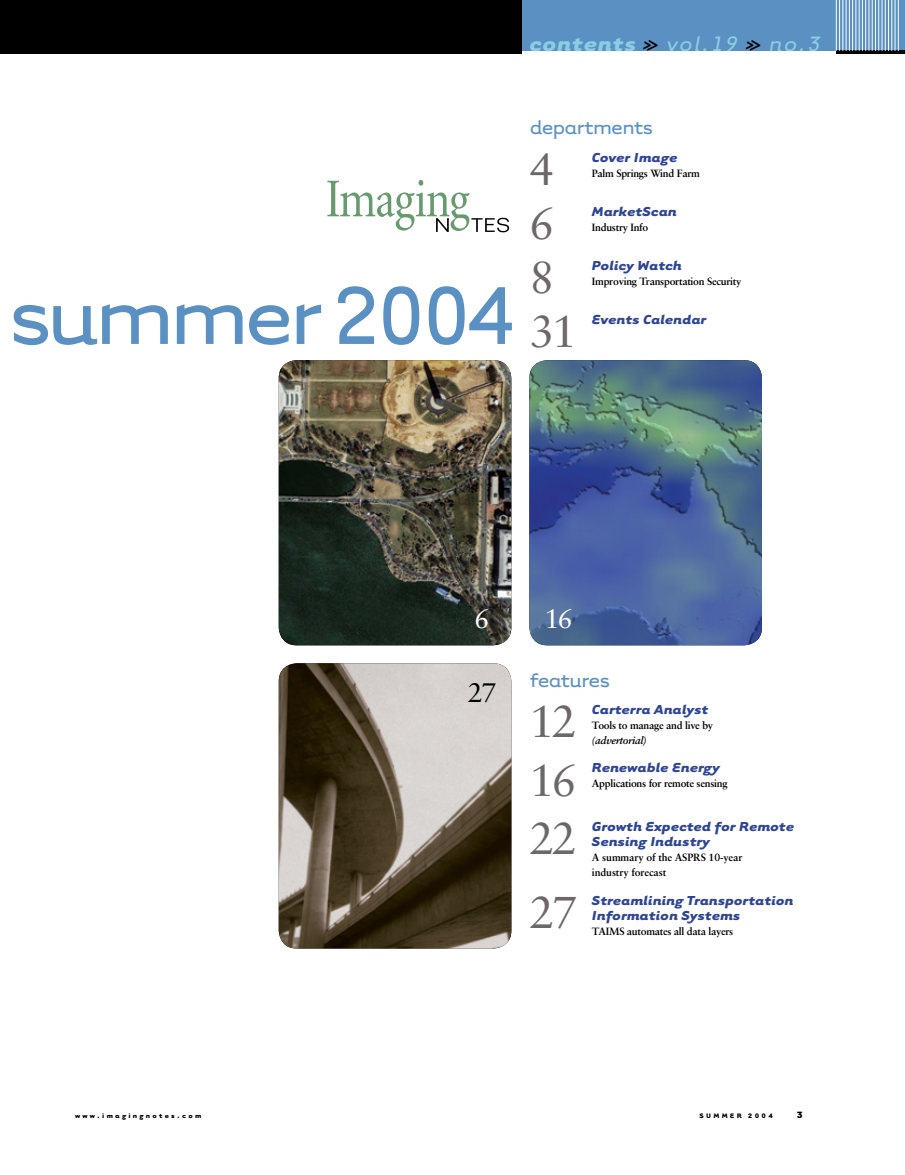
<style>
.page{position:relative;width:905px;height:1175px;background:#fff}
.page>*{position:absolute;margin:0;border:0;box-sizing:border-box;transform-origin:0 0}
.CL{font:94.5px "Tarzana Wide";letter-spacing:-.08em;color:#5b90c2}
.TOC_number{font:45px "Sabon";letter-spacing:-.06em;color:#6d676a}
.TOC_number-2{font:27px "Sabon";color:#fff}
.TOC_number-3{font:27px "Sabon";color:#000}
.CL-2{font:italic 24px "Tarzana Wide";letter-spacing:.03em;color:#8acee4}
.Dept_BT_rr_si{font:22.5px "Tarzana Wide";letter-spacing:-.06em;color:#5b90c2}
.TOC_SB{font:italic 700 15px/15px "Tarzana Wide";color:#2e4595}
.TOC_BT{font:700 10.5px/15px "Sabon";letter-spacing:-.025em;color:#000}
.Folio_DATE{font:700 7.5px "Tarzana Wide";letter-spacing:.3em;color:#000}
.s1{font-weight:700}
.s2{color:#000}
.s3{font-style:italic}
</style>
<div class="page">
<div style="left:0;top:0;width:904px;height:51px;background:#5b90c2"></div>
<div style="left:0;top:0;width:522px;height:54px;background:#000"></div>
<hr style="left:836px;top:51px;width:68px;height:3px;background:#000">
<hr style="left:836px;top:0;width:1px;height:51px;background:#fff">
<hr style="left:839px;top:0;width:1px;height:51px;background:#fff">
<hr style="left:842px;top:0;width:1px;height:51px;background:#fff">
<hr style="left:845px;top:0;width:1px;height:51px;background:#fff">
<hr style="left:849px;top:0;width:1px;height:51px;background:#fff">
<hr style="left:852px;top:0;width:1px;height:51px;background:#fff">
<hr style="left:855px;top:0;width:1px;height:51px;background:#fff">
<hr style="left:858px;top:0;width:1px;height:51px;background:#fff">
<hr style="left:862px;top:0;width:1px;height:51px;background:#fff">
<hr style="left:865px;top:0;width:1px;height:51px;background:#fff">
<hr style="left:868px;top:0;width:1px;height:51px;background:#fff">
<hr style="left:871px;top:0;width:1px;height:51px;background:#fff">
<hr style="left:875px;top:0;width:1px;height:51px;background:#fff">
<hr style="left:878px;top:0;width:1px;height:51px;background:#fff">
<hr style="left:881px;top:0;width:1px;height:51px;background:#fff">
<hr style="left:884px;top:0;width:1px;height:51px;background:#fff">
<hr style="left:888px;top:0;width:1px;height:51px;background:#fff">
<hr style="left:891px;top:0;width:1px;height:51px;background:#fff">
<hr style="left:894px;top:0;width:1px;height:51px;background:#fff">
<hr style="left:897px;top:0;width:1px;height:51px;background:#fff">
<img style="left:529px;top:360px;width:233px;height:285px;border-radius:18px">
<img style="left:279px;top:360px;width:232px;height:285px;border-radius:18px">
<img style="left:279px;top:663px;width:232px;height:285px;border-radius:18px">
<svg style="left:327px;top:180px;width:182px;height:52px"></svg>
<p class="CL-2" style="left:530px;top:28px;width:293px"><span class="s1">contents</span> <span class="s2">»</span> vol.19 <span class="s2">»</span> no.3</p>
<p class="Dept_BT_rr_si" style="left:529px;top:113px;width:125px">departments</p>
<p class="TOC_number" style="left:529px;top:142px;width:27px">4</p>
<p class="TOC_SB" style="left:592px;top:149px;width:87px">Cover Image</p>
<p class="TOC_BT" style="left:592px;top:165px;width:109px">Palm Springs Wind Farm</p>
<p class="CL" style="left:7px;top:255px;width:512px">summer 2004</p>
<p class="TOC_number" style="left:529px;top:196px;width:27px">6</p>
<p class="TOC_SB" style="left:592px;top:203px;width:87px">MarketScan</p>
<p class="TOC_BT" style="left:592px;top:219px;width:58px">Industry Info</p>
<p class="TOC_number" style="left:529px;top:250px;width:27px">8</p>
<p class="TOC_SB" style="left:592px;top:257px;width:92px">Policy Watch</p>
<p class="TOC_BT" style="left:592px;top:273px;width:151px">Improving Transportation Security</p>
<p class="TOC_number" style="left:529px;top:304px;width:49px">31</p>
<p class="TOC_SB" style="left:592px;top:311px;width:116px">Events Calendar</p>
<p class="TOC_number-2" style="left:474px;top:602px;width:17px">6</p>
<p class="TOC_number-2" style="left:544px;top:602px;width:30px">16</p>
<p class="TOC_number-3" style="left:468px;top:676px;width:30px">27</p>
<p class="Dept_BT_rr_si" style="left:529px;top:665px;width:82px">features</p>
<p class="TOC_number" style="left:529px;top:694px;width:49px">12</p>
<p class="TOC_SB" style="left:592px;top:701px;width:118px">Carterra Analyst</p>
<p class="TOC_BT" style="left:592px;top:717px;width:123px">Tools to manage and live by <span class="s3">(advertorial)</span></p>
<p class="TOC_number" style="left:529px;top:753px;width:49px">16</p>
<p class="TOC_SB" style="left:592px;top:759px;width:129px">Renewable Energy</p>
<p class="TOC_BT" style="left:592px;top:776px;width:137px">Applications for remote sensing</p>
<p class="TOC_number" style="left:529px;top:811px;width:49px">22</p>
<p class="TOC_SB" style="left:592px;top:818px;width:204px">Growth Expected for Remote<br>Sensing Industry</p>
<p class="TOC_BT" style="left:592px;top:849px;width:152px">A summary of the ASPRS 10-year industry forecast</p>
<p class="TOC_number" style="left:529px;top:885px;width:49px">27</p>
<p class="TOC_SB" style="left:592px;top:892px;width:203px">Streamlining Transportation<br>Information Systems</p>
<p class="TOC_BT" style="left:592px;top:923px;width:143px">TAIMS automates all data layers</p>
<p class="Folio_DATE" style="left:75px;top:1110px;width:128px">www.imagingnotes.com</p>
<p class="Folio_DATE" style="left:699px;top:1110px;width:75px">Summer 2 004</p>
</div>
